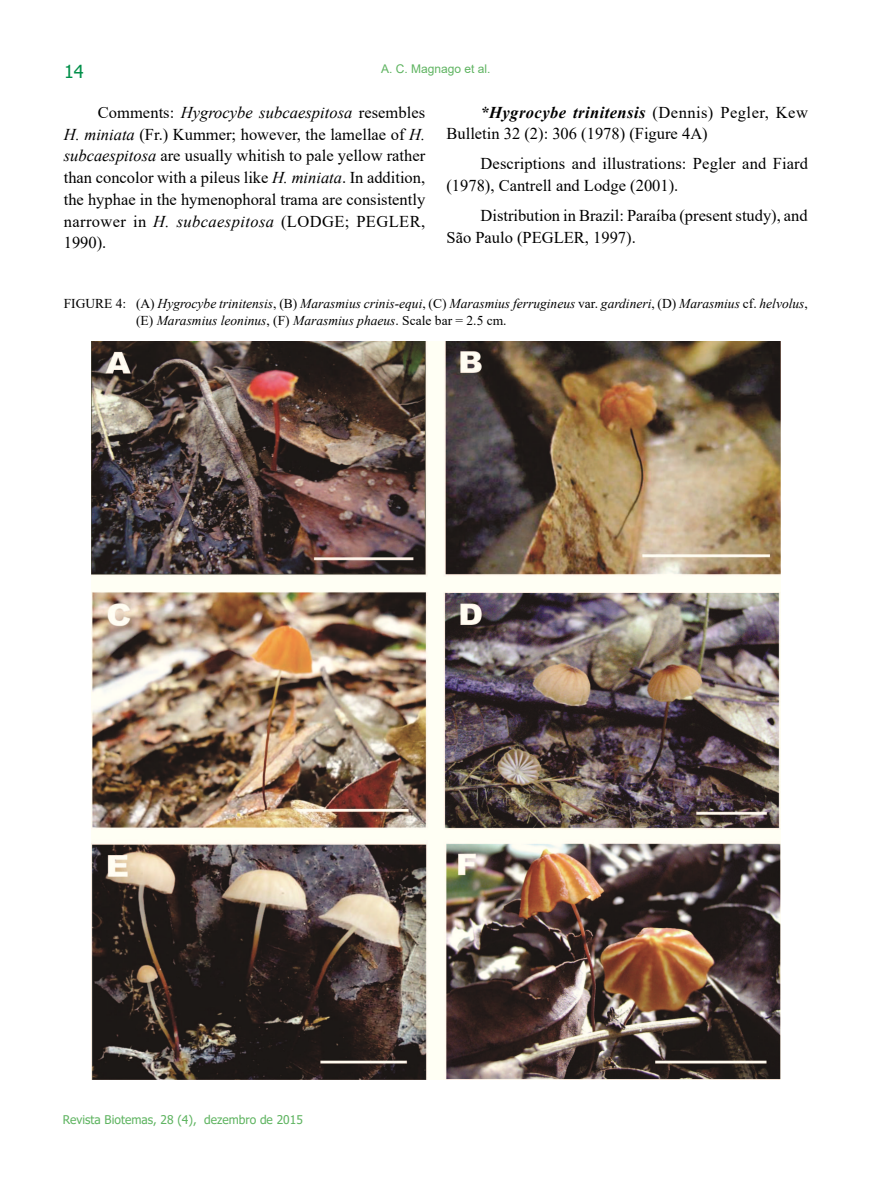
<style>
.page{position:relative;width:893px;height:1191px;background:#fff}
.page>*{position:absolute;margin:0;border:0;box-sizing:border-box;transform-origin:0 0}
.t1{font:18px "Tahoma";color:#008f49}
.t2{font:16.5px/21.8px "Times New Roman";color:#000}
.t3{font:italic 13.5px/16.5px "Times New Roman";color:#000}
.t4{font:12px "Tahoma";color:#5fb461}
.t5{font:12px "Arial";color:#5fb461}
.s1{font-style:italic}
.s2{font-weight:700;font-style:italic}
.s3{font-style:normal}
</style>
<div class="page">
<img style="left:91px;top:341px;width:689px;height:738px">
<p class="t1" style="left:64px;top:64px;width:21px">14</p>
<p class="t5" style="left:381px;top:64px;width:111px">A. C. Magnago et al.</p>
<p class="t2" style="left:64px;top:103px;width:363px;text-align:justify;text-indent:34px">Comments: <span class="s1">Hygrocybe subcaespitosa</span> resembles <span class="s1">H. miniata</span> (Fr.) Kummer; however, the lamellae of <span class="s1">H. subcaespitosa</span> are usually whitish to pale yellow rather than concolor with a pileus like <span class="s1">H. miniata</span>. In addition, the hyphae in the hymenophoral trama are consistently narrower in <span class="s1">H. subcaespitosa</span> (LODGE; PEGLER, 1990).</p>
<p class="t2" style="left:446px;top:103px;width:363px;text-indent:34px"><span class="s2">*Hygrocybe trinitensis</span> (Dennis) Pegler, Kew<br>Bulletin 32 (2): 306 (1978) (Figure 4A)</p>
<p class="t2" style="left:446px;top:155px;width:363px;text-indent:34px">Descriptions and illustrations: Pegler and Fiard (1978), Cantrell and Lodge (2001).</p>
<p class="t2" style="left:446px;top:207px;width:363px;text-indent:34px">Distribution in Brazil: Paraíba (present study), and<br>São Paulo (PEGLER, 1997).</p>
<p class="t3" style="left:136px;top:297px;width:673px;text-indent:-72px"><span class="s3">FIGURE 4: (A)</span> Hygrocybe trinitensis<span class="s3">, (B)</span> Marasmius crinis-equi<span class="s3">, (C)</span> Marasmius ferrugineus <span class="s3">var.</span> gardineri<span class="s3">, (D)</span> Marasmius <span class="s3">cf.</span> helvolus<span class="s3">, (E)</span> Marasmius leoninus<span class="s3">, (F)</span> Marasmius phaeus<span class="s3">. Scale bar = 2.5 cm.</span></p>
<p class="t4" style="left:63px;top:1114px;width:241px">Revista Biotemas, 28 (4), dezembro de 2015</p>
</div>
